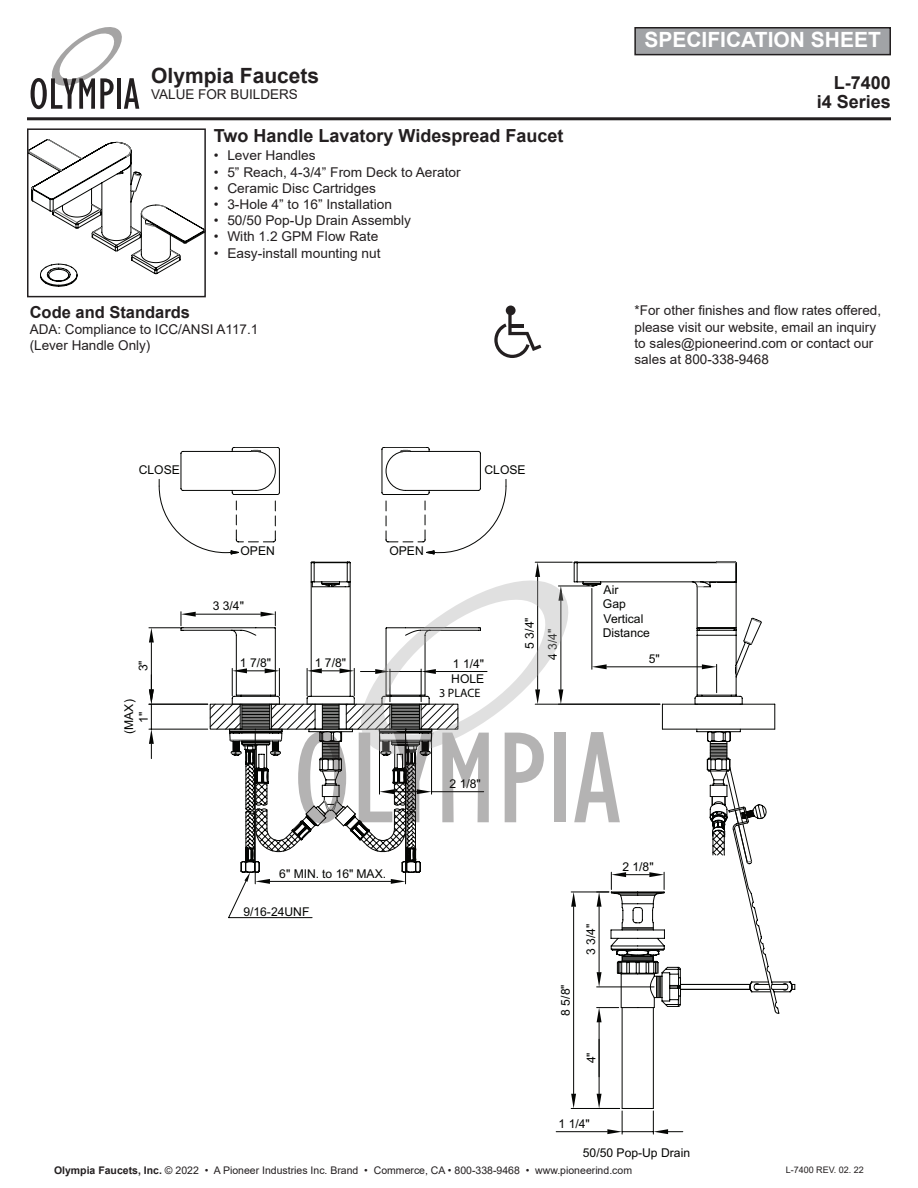
<style>
.page{position:relative;width:918px;height:1188px;background:#fff}
.page>*{position:absolute;margin:0;border:0;box-sizing:border-box;transform-origin:0 0}
.t1{font:700 21px "Arial";color:#fff}
.t2{font:700 21px "Arial";color:#231f20}
.t3{font:700 18px "Arial";color:#231f20}
.t4{font:700 16.5px "Arial";color:#231f20}
.t5{font:13.5px/16.2px "Arial";color:#231f20}
.t6{font:12.15px/14.4px "Arial";color:#040503;text-align:center}
.t7{font:12.15px "Myriad Pro";color:#040503}
.t8{font:10.5px "Arial";color:#231f20}
.t9{font:9px "Arial";color:#231f20}
.s1{font-weight:700}
</style>
<div class="page">
<svg style="left:158px;top:447px;width:349px;height:108px"></svg>
<hr style="left:149px;top:729px;width:59px;height:1px;background:#040503">
<hr style="left:149px;top:704px;width:59px;height:1px;background:#040503">
<hr style="left:149px;top:627px;width:31px;height:1px;background:#040503">
<hr style="left:151px;top:643px;width:1px;height:46px;background:#040503">
<svg style="left:149px;top:675px;width:5px;height:84px"></svg>
<svg style="left:149px;top:628px;width:5px;height:15px"></svg>
<svg style="left:31px;top:27px;width:108px;height:82px"></svg>
<hr style="left:27px;top:117px;width:864px;height:3px;background:#231f20">
<svg style="left:30px;top:139px;width:173px;height:148px"></svg>
<div style="left:27px;top:128px;width:179px;height:169px;border:2px solid #231f20"></div>
<div style="left:635px;top:28px;width:255px;height:27px;background:#a1a3a6"></div>
<div style="left:634px;top:27px;width:257px;height:28px;border:2px solid #231f20"></div>
<svg style="left:181px;top:562px;width:614px;height:572px"></svg>
<svg style="left:494px;top:314px;width:47px;height:44px"></svg>
<div style="left:506px;top:306px;width:10px;height:9px;background:#231f20;border-radius:50%"></div>
<p class="t2" style="left:151px;top:61px;width:170px">Olympia Faucets</p>
<p class="t5" style="left:151px;top:87px;width:148px">VALUE FOR BUILDERS</p>
<p class="t3" style="left:214px;top:123px;width:351px">Two Handle Lavatory Widespread Faucet</p>
<p class="t5" style="left:214px;top:147px;width:103px">• Lever Handles</p>
<p class="t5" style="left:214px;top:164px;width:248px">• 5” Reach, 4-3/4” From Deck to Aerator</p>
<p class="t5" style="left:214px;top:180px;width:164px">• Ceramic Disc Cartridges</p>
<p class="t5" style="left:214px;top:196px;width:180px">• 3-Hole 4” to 16” Installation</p>
<p class="t5" style="left:214px;top:212px;width:199px">• 50/50 Pop-Up Drain Assembly</p>
<p class="t5" style="left:214px;top:228px;width:166px">• With 1.2 GPM Flow Rate</p>
<p class="t5" style="left:214px;top:245px;width:168px">• Easy-install mounting nut</p>
<p class="t4" style="left:30px;top:300px;width:162px">Code and Standards</p>
<p class="t5" style="left:30px;top:321px;width:230px">ADA: Compliance to ICC/ANSI A117.1 (Lever Handle Only)</p>
<p class="t1" style="left:644px;top:25px;width:238px">SPECIFICATION SHEET</p>
<p class="t3" style="left:834px;top:70px;width:59px">L-7400</p>
<p class="t3" style="left:817px;top:89px;width:76px">i4 Series</p>
<p class="t5" style="left:635px;top:302px;width:248px">*For other finishes and flow rates offered, please visit our website, email an inquiry to sales@pioneerind.com or contact our sales at 800-338-9468</p>
<p class="t6" style="left:139px;top:463px;width:43px">CLOSE</p>
<p class="t6" style="left:136px;top:671px;width:13px;rotate:-90deg">3"</p>
<p class="t6" style="left:122px;top:734px;width:36px;rotate:-90deg">(MAX)<br>1"</p>
<p class="t6" style="left:485px;top:463px;width:43px">CLOSE</p>
<p class="t6" style="left:240px;top:544px;width:36px">OPEN</p>
<p class="t6" style="left:213px;top:599px;width:33px">3 3/4"</p>
<p class="t6" style="left:389px;top:544px;width:36px">OPEN</p>
<p class="t6" style="left:240px;top:655px;width:33px">1 7/8"</p>
<p class="t6" style="left:315px;top:655px;width:33px">1 7/8"</p>
<p class="t6" style="left:453px;top:656px;width:33px">1 1/4"</p>
<p class="t6" style="left:451px;top:671px;width:35px">HOLE</p>
<p class="t7" style="left:439px;top:685px;width:43px">3 PLACE</p>
<p class="t6" style="left:522px;top:649px;width:33px;rotate:-90deg">5 3/4"</p>
<p class="t6" style="left:545px;top:660px;width:33px;rotate:-90deg">4 3/4"</p>
<p class="t6" style="left:603px;top:582px;width:49px;text-align:left">Air<br>Gap<br>Vertical<br>Distance</p>
<p class="t6" style="left:649px;top:651px;width:13px">5"</p>
<p class="t6" style="left:279px;top:866px;width:108px">6" MIN. to 16" MAX.</p>
<p class="t6" style="left:243px;top:904px;width:68px">9/16-24UNF</p>
<p class="t6" style="left:450px;top:776px;width:33px">2 1/8"</p>
<p class="t6" style="left:558px;top:1016px;width:33px;rotate:-90deg">8 5/8"</p>
<p class="t6" style="left:584px;top:955px;width:33px;rotate:-90deg">3 3/4"</p>
<p class="t6" style="left:584px;top:1063px;width:13px;rotate:-90deg">4"</p>
<p class="t6" style="left:559px;top:1116px;width:33px">1 1/4"</p>
<p class="t6" style="left:622px;top:859px;width:33px">2 1/8"</p>
<p class="t6" style="left:583px;top:1146px;width:109px">50/50 Pop-Up Drain</p>
<p class="t8" style="left:54px;top:1163px;width:580px"><span class="s1">Olympia Faucets, Inc.</span> © 2022 • A Pioneer Industries Inc. Brand • Commerce, CA • 800-338-9468 • www.pioneerind.com</p>
<p class="t9" style="left:786px;top:1164px;width:80px">L-7400 REV. 02. 22</p>
</div>
